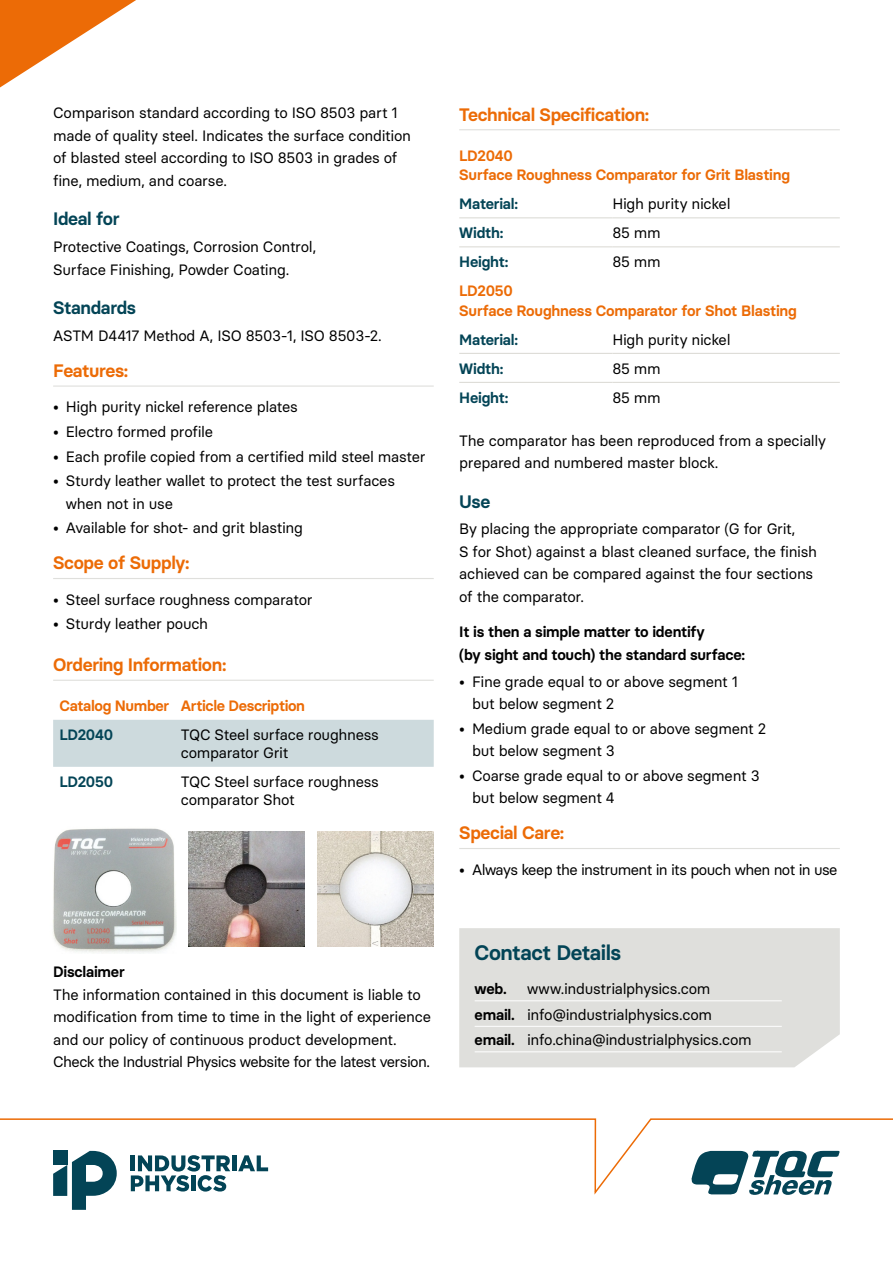
<style>
.page{position:relative;width:893px;height:1263px;background:#fff}
.page>*{position:absolute;margin:0;border:0;box-sizing:border-box;transform-origin:0 0}
.t1{font:600 21px "Basier Circle";letter-spacing:-.02em;color:#034456}
.t2{font:600 18px "Basier Circle";letter-spacing:-.02em;color:#ec6b06}
.t3{font:600 18px "Basier Circle";letter-spacing:-.02em;color:#034456}
.t4{font:15px/22.5px "Basier Circle";letter-spacing:-.02em;color:#000}
.t5{font:600 15px/19.5px "Basier Circle";letter-spacing:-.015em;color:#ec6b06}
.t6{font:600 15px/22.5px "Basier Circle";letter-spacing:-.01em;color:#000}
.t7{font:600 15px "Basier Circle";letter-spacing:-.015em;color:#034456}
.t8{font:15px "Basier Circle";letter-spacing:-.04em;color:#000}
.s1{font-weight:600}
</style>
<div class="page">
<hr style="left:53px;top:385px;width:381px;height:2px;background:#dfdfdc">
<hr style="left:53px;top:578px;width:381px;height:1px;background:#dfdfdc">
<hr style="left:459px;top:848px;width:381px;height:1px;background:#dfdfdc">
<hr style="left:53px;top:680px;width:381px;height:1px;background:#dfdfdc">
<div style="left:53px;top:720px;width:381px;height:47px;background:#cddadd"></div>
<hr style="left:459px;top:129px;width:381px;height:1px;background:#dfdfdc">
<hr style="left:459px;top:217px;width:153px;height:1px;background:#dddcd7">
<hr style="left:612px;top:217px;width:228px;height:1px;background:#dddcd7">
<hr style="left:459px;top:246px;width:153px;height:1px;background:#dddcd7">
<hr style="left:612px;top:246px;width:228px;height:1px;background:#dddcd7">
<hr style="left:459px;top:353px;width:153px;height:1px;background:#dddcd7">
<hr style="left:612px;top:353px;width:228px;height:1px;background:#dddcd7">
<hr style="left:459px;top:382px;width:153px;height:1px;background:#dddcd7">
<hr style="left:612px;top:382px;width:228px;height:1px;background:#dddcd7">
<img style="left:53px;top:828px;width:124px;height:125px">
<img style="left:189px;top:831px;width:115px;height:116px">
<img style="left:318px;top:831px;width:116px;height:116px">
<div style="left:459px;top:928px;width:381px;height:139px;background:#dfdfdc"></div>
<hr style="left:475px;top:1000px;width:307px;height:1px;background:#fff">
<hr style="left:475px;top:1026px;width:307px;height:1px;background:#fff">
<hr style="left:475px;top:1051px;width:307px;height:1px;background:#fff">
<svg style="left:71px;top:1197px;width:15px;height:13px"></svg>
<svg style="left:0;top:0;width:136px;height:88px"></svg>
<svg style="left:0;top:1118px;width:893px;height:79px"></svg>
<svg style="left:690px;top:1151px;width:150px;height:44px"></svg>
<p class="t4" style="left:53px;top:102px;width:359px">Comparison standard according to ISO 8503 part 1 made of quality steel. Indicates the surface condition of blasted steel according to ISO 8503 in grades of fine, medium, and coarse.</p>
<p class="t3" style="left:53px;top:208px;width:68px">Ideal for</p>
<p class="t4" style="left:53px;top:235px;width:265px">Protective Coatings, Corrosion Control,<br>Surface Finishing, Powder Coating.</p>
<p class="t3" style="left:53px;top:297px;width:85px">Standards</p>
<p class="t4" style="left:53px;top:324px;width:330px">ASTM D4417 Method A, ISO 8503-1, ISO 8503-2.</p>
<p class="t2" style="left:53px;top:359px;width:77px">Features:</p>
<p class="t4" style="left:53px;top:395px;width:246px">• High purity nickel reference plates</p>
<p class="t4" style="left:53px;top:420px;width:161px">• Electro formed profile</p>
<p class="t4" style="left:53px;top:445px;width:374px">• Each profile copied from a certified mild steel master</p>
<p class="t4" style="left:66px;top:469px;width:331px;text-indent:-13px">• Sturdy leather wallet to protect the test surfaces when not in use</p>
<p class="t4" style="left:53px;top:516px;width:251px">• Available for shot- and grit blasting</p>
<p class="t2" style="left:53px;top:552px;width:138px">Scope of Supply:</p>
<p class="t4" style="left:53px;top:588px;width:261px">• Steel surface roughness comparator</p>
<p class="t4" style="left:53px;top:613px;width:157px">• Sturdy leather pouch</p>
<p class="t2" style="left:53px;top:654px;width:175px">Ordering Information:</p>
<p class="t5" style="left:60px;top:696px;width:247px">Catalog Number Article Description</p>
<p class="t7" style="left:60px;top:726px;width:55px">LD2040</p>
<p class="t4" style="left:181px;top:726px;width:200px;line-height:18px">TQC Steel surface roughness comparator Grit</p>
<p class="t7" style="left:60px;top:773px;width:55px">LD2050</p>
<p class="t4" style="left:181px;top:773px;width:200px;line-height:18px">TQC Steel surface roughness comparator Shot</p>
<p class="t6" style="left:53px;top:961px;width:73px">Disclaimer</p>
<p class="t4" style="left:53px;top:983px;width:379px">The information contained in this document is liable to modification from time to time in the light of experience and our policy of continuous product development.<br>Check the Industrial Physics website for the latest version.</p>
<p class="t2" style="left:459px;top:103px;width:191px">Technical Specification:</p>
<p class="t5" style="left:459px;top:146px;width:332px">LD2040<br>Surface Roughness Comparator for Grit Blasting</p>
<p class="t7" style="left:459px;top:195px;width:60px">Material:</p>
<p class="t4" style="left:612px;top:193px;width:120px">High purity nickel</p>
<p class="t7" style="left:459px;top:224px;width:46px">Width:</p>
<p class="t4" style="left:612px;top:222px;width:50px">85 mm</p>
<p class="t7" style="left:459px;top:253px;width:51px">Height:</p>
<p class="t4" style="left:612px;top:251px;width:50px">85 mm</p>
<p class="t5" style="left:459px;top:281px;width:339px">LD2050<br>Surface Roughness Comparator for Shot Blasting</p>
<p class="t7" style="left:459px;top:330px;width:60px">Material:</p>
<p class="t4" style="left:612px;top:328px;width:120px">High purity nickel</p>
<p class="t7" style="left:459px;top:359px;width:46px">Width:</p>
<p class="t4" style="left:612px;top:357px;width:50px">85 mm</p>
<p class="t7" style="left:459px;top:388px;width:51px">Height:</p>
<p class="t4" style="left:612px;top:386px;width:50px">85 mm</p>
<p class="t4" style="left:459px;top:429px;width:368px">The comparator has been reproduced from a specially prepared and numbered master block.</p>
<p class="t3" style="left:459px;top:490px;width:33px">Use</p>
<p class="t4" style="left:459px;top:518px;width:359px">By placing the appropriate comparator (G for Grit,<br>S for Shot) against a blast cleaned surface, the finish achieved can be compared against the four sections of the comparator.</p>
<p class="t6" style="left:459px;top:620px;width:287px">It is then a simple matter to identify<br>(by sight and touch) the standard surface:</p>
<p class="t4" style="left:472px;top:670px;width:268px;text-indent:-13px">• Fine grade equal to or above segment 1 but below segment 2</p>
<p class="t4" style="left:472px;top:717px;width:296px;text-indent:-13px">• Medium grade equal to or above segment 2 but below segment 3</p>
<p class="t4" style="left:472px;top:764px;width:289px;text-indent:-13px">• Coarse grade equal to or above segment 3 but below segment 4</p>
<p class="t2" style="left:459px;top:822px;width:106px">Special Care:</p>
<p class="t8" style="left:459px;top:860px;width:380px">• Always keep the instrument in its pouch when not in use</p>
<h1 class="t1" style="left:475px;top:939px;width:148px">Contact Details</h1>
<p class="t6" style="left:475px;top:977px;width:34px">web.</p>
<p class="t4" style="left:475px;top:976px;width:279px;line-height:25.5px;text-indent:52px">www.industrialphysics.com <span class="s1">email.</span> info@industrialphysics.com <span class="s1">email.</span> info.china@industrialphysics.com</p>
</div>
